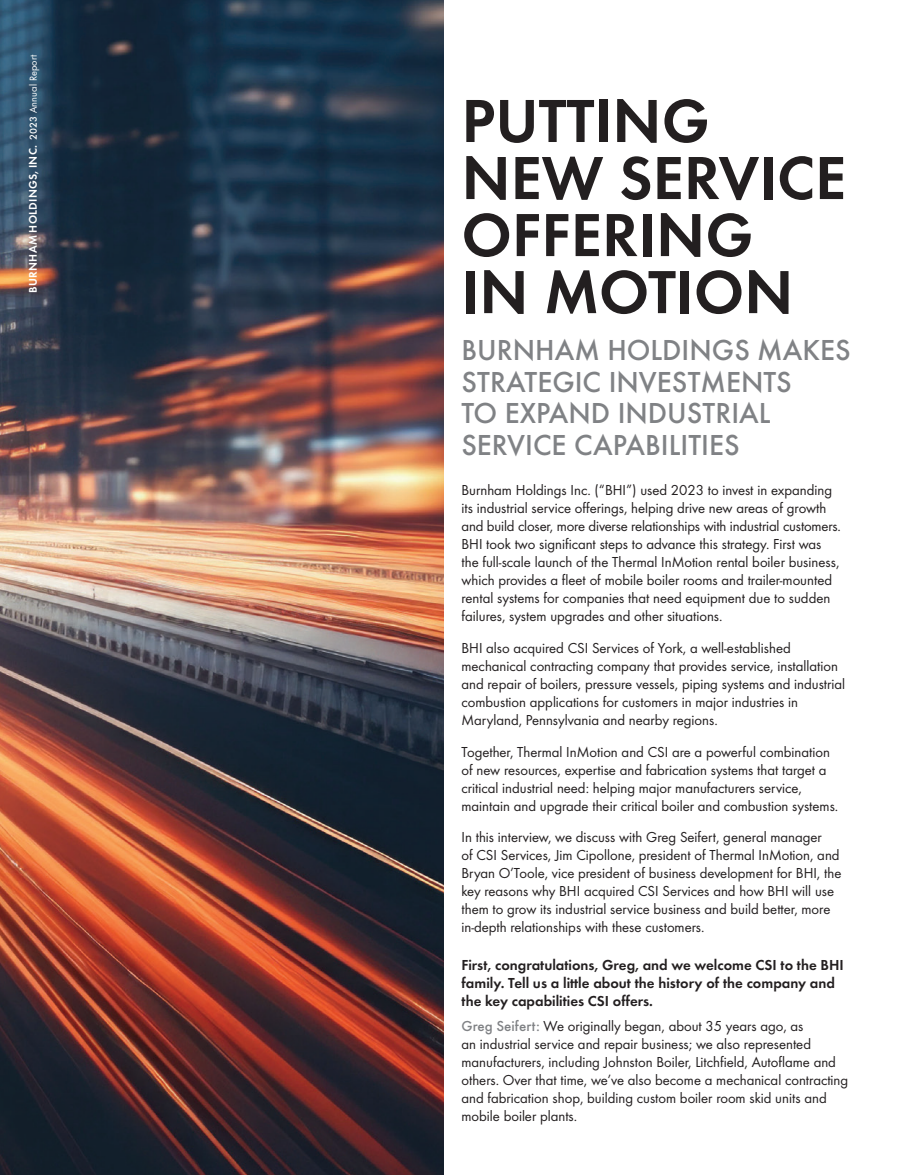
<style>
.page{position:relative;width:905px;height:1175px;background:#fff}
.page>*{position:absolute;margin:0;border:0;box-sizing:border-box;transform-origin:0 0}
.t1{font:63px/57px "Futura Dem";color:#231f20}
.t2{font:500 30px/31.5px "Futura";color:#808285}
.t3{font:15px/18px "Futura Boo";color:#231f20}
.t4{font:15px/18px "Futura Dem";color:#231f20}
.t5{font:11.55px "Futura Dem";letter-spacing:.025em;color:#fff}
.s1{font-family:"Futura";font-weight:500;font-size:10.5px}
.s2{font-family:"Futura Boo";font-size:10.5px}
.s3{font-family:"Futura";font-weight:500;color:#808285}
</style>
<div class="page">
<img style="left:0;top:0;width:443px;height:1174px">
<p class="t5" style="left:24px;top:293px;width:240px;rotate:-90deg">BURNHAM HOLDINGS, INC. <span class="s1">2023</span> <span class="s2">Annual Report</span></p>
<h1 class="t1" style="left:461px;top:88px;width:386px">PUTTING<br>NEW SERVICE<br>OFFERING<br>IN MOTION</h1>
<h2 class="t2" style="left:461px;top:334px;width:390px">BURNHAM HOLDINGS MAKES<br>STRATEGIC INVESTMENTS<br>TO EXPAND INDUSTRIAL<br>SERVICE CAPABILITIES</h2>
<p class="t3" style="left:461px;top:481px;width:381px">Burnham Holdings Inc. (“BHI”) used 2023 to invest in expanding its industrial service offerings, helping drive new areas of growth and build closer, more diverse relationships with industrial customers.<br>BHI took two significant steps to advance this strategy. First was the full-scale launch of the Thermal InMotion rental boiler business, which provides a fleet of mobile boiler rooms and trailer-mounted rental systems for companies that need equipment due to sudden failures, system upgrades and other situations.</p>
<p class="t3" style="left:461px;top:639px;width:385px">BHI also acquired CSI Services of York, a well-established mechanical contracting company that provides service, installation and repair of boilers, pressure vessels, piping systems and industrial combustion applications for customers in major industries in Maryland, Pennsylvania and nearby regions.</p>
<p class="t3" style="left:461px;top:742px;width:378px">Together, Thermal InMotion and CSI are a powerful combination of new resources, expertise and fabrication systems that target a critical industrial need: helping major manufacturers service, maintain and upgrade their critical boiler and combustion systems.</p>
<p class="t3" style="left:461px;top:828px;width:381px">In this interview, we discuss with Greg Seifert, general manager<br>of CSI Services, Jim Cipollone, president of Thermal InMotion, and Bryan O’Toole, vice president of business development for BHI, the key reasons why BHI acquired CSI Services and how BHI will use them to grow its industrial service business and build better, more in-depth relationships with these customers.</p>
<p class="t4" style="left:461px;top:955px;width:384px">First, congratulations, Greg, and we welcome CSI to the BHI family. Tell us a little about the history of the company and the key capabilities CSI offers.</p>
<p class="t3" style="left:461px;top:1017px;width:388px"><span class="s3">Greg Seifert:</span> We originally began, about 35 years ago, as<br>an industrial service and repair business; we also represented manufacturers, including Johnston Boiler, Litchfield, Autoflame and others. Over that time, we’ve also become a mechanical contracting and fabrication shop, building custom boiler room skid units and mobile boiler plants.</p>
</div>
